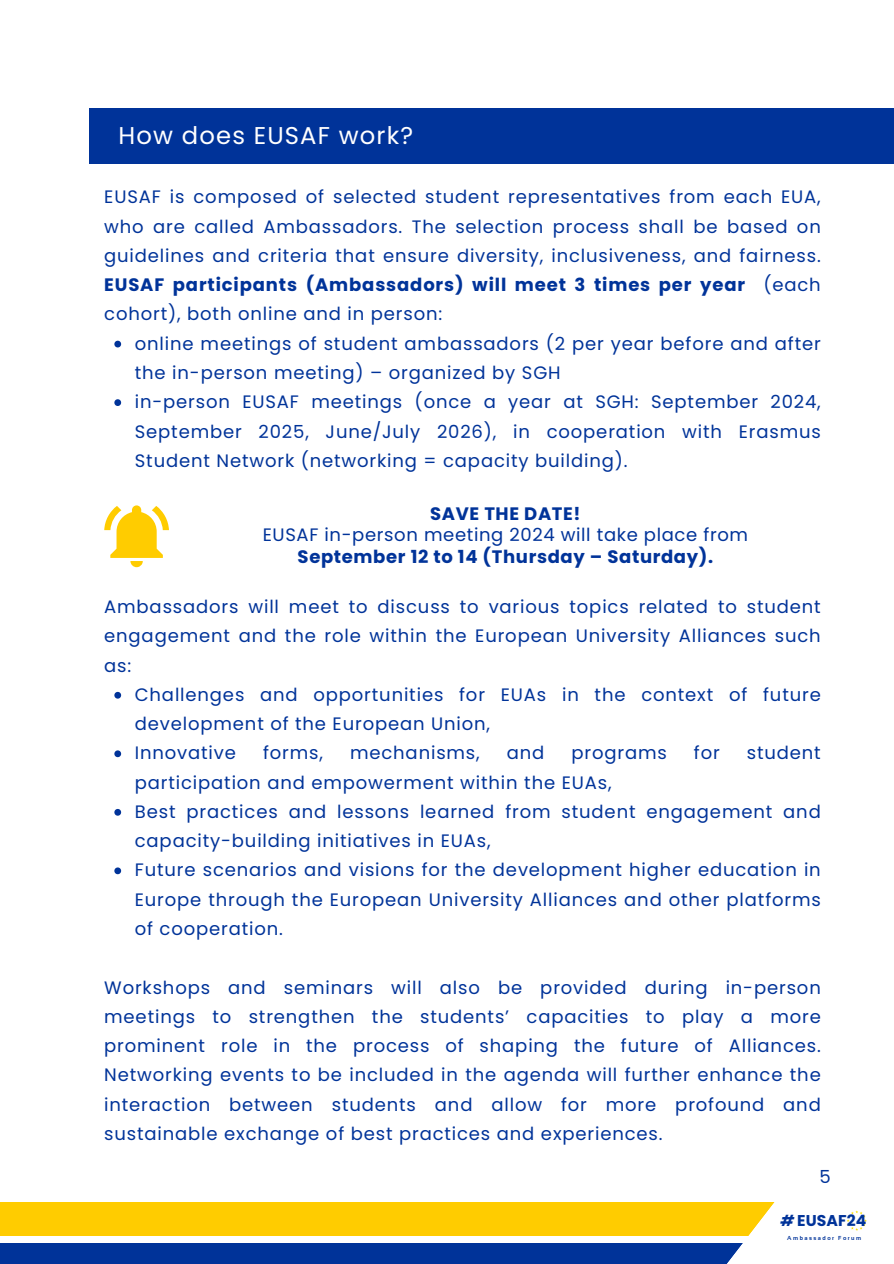
<style>
.page{position:relative;width:894px;height:1264px;background:#fff}
.page>*{position:absolute;margin:0;border:0;box-sizing:border-box;transform-origin:0 0}
.t1{font:24.3px "Poppins";letter-spacing:.045em;color:#fff}
.t2{font:18px/29.2px "Poppins";letter-spacing:.045em;color:#039;text-align:justify}
.t3{font:700 18px "Poppins";letter-spacing:.035em;color:#013399}
.t4{font:18px "Poppins";letter-spacing:.035em;color:#013399}
.t5{font:700 15.6px "Poppins";letter-spacing:.005em;color:#039}
.t6{font:700 5.85px "Sansation";letter-spacing:.25em;color:#039}
.s1{font-weight:700}
.s2{font-style:italic;font-size:15.15px}
</style>
<div class="page">
<div style="left:89px;top:108px;width:804px;height:56px;background:#039"></div>
<div style="left:0;top:1201px;width:893px;height:34px;background:#fc0"></div>
<div style="left:0;top:1242px;width:893px;height:21px;background:#039"></div>
<svg style="left:724px;top:1201px;width:169px;height:62px"></svg>
<svg style="left:114px;top:341px;width:7px;height:6px"></svg>
<svg style="left:114px;top:399px;width:7px;height:7px"></svg>
<svg style="left:114px;top:692px;width:7px;height:6px"></svg>
<svg style="left:114px;top:750px;width:7px;height:7px"></svg>
<svg style="left:114px;top:809px;width:7px;height:6px"></svg>
<svg style="left:114px;top:867px;width:7px;height:7px"></svg>
<svg style="left:104px;top:505px;width:65px;height:62px"></svg>
<h1 class="t1" style="left:119px;top:118px;width:296px">How does EUSAF work?</h1>
<p class="t2" style="left:104px;top:182px;width:718px">EUSAF is composed of selected student representatives from each EUA, who are called Ambassadors. The selection process shall be based on guidelines and criteria that ensure diversity, inclusiveness, and fairness.<br><span class="s1">EUSAF participants (Ambassadors) will meet 3 times per year</span> (each cohort), both online and in person:</p>
<p class="t2" style="left:135px;top:329px;width:687px;text-align:left">online meetings of student ambassadors (2 per year before and after the in-person meeting) – organized by SGH<br>in-person EUSAF meetings (once a year at SGH: September 2024, September 2025, June/July 2026), in cooperation with Erasmus Student Network (networking = capacity building).</p>
<p class="t3" style="left:430px;top:501px;width:152px">SAVE THE DATE!</p>
<p class="t4" style="left:262px;top:522px;width:486px">EUSAF in-person meeting 2024 will take place from</p>
<p class="t3" style="left:297px;top:544px;width:417px">September 12 to 14 (Thursday – Saturday).</p>
<p class="t2" style="left:104px;top:592px;width:718px">Ambassadors will meet to discuss to various topics related to student engagement and the role within the European University Alliances such as:</p>
<p class="t2" style="left:135px;top:680px;width:687px;text-align:left">Challenges and opportunities for EUAs in the context of future development of the European Union,<br>Innovative</p>
<p class="t2" style="left:263px;top:738px;width:61px">forms,</p>
<p class="t2" style="left:350px;top:738px;width:131px">mechanisms,</p>
<p class="t2" style="left:506px;top:738px;width:39px">and</p>
<p class="t2" style="left:571px;top:738px;width:97px">programs</p>
<p class="t2" style="left:693px;top:738px;width:27px">for</p>
<p class="t2" style="left:746px;top:738px;width:75px">student</p>
<p class="t2" style="left:135px;top:767px;width:687px;text-align:left">participation and empowerment within the EUAs,<br>Best practices and lessons learned from student engagement and capacity-building initiatives in EUAs,<br>Future scenarios and visions for the development higher education in Europe through the European University Alliances and other platforms of cooperation.</p>
<p class="t2" style="left:104px;top:972px;width:718px">Workshops and seminars will also be provided during in-person meetings to strengthen the students’ capacities to play a more prominent role in the process of shaping the future of Alliances.<br>Networking events to be included in the agenda will further enhance the interaction between students and allow for more profound and sustainable exchange of best practices and experiences.</p>
<p class="t2" style="left:819px;top:1162px;width:13px">5</p>
<p class="t5" style="left:780px;top:1209px;width:87px"><span class="s2">#</span> EUSAF24</p>
<p class="t6" style="left:787px;top:1234px;width:75px">Ambassador Forum</p>
</div>
